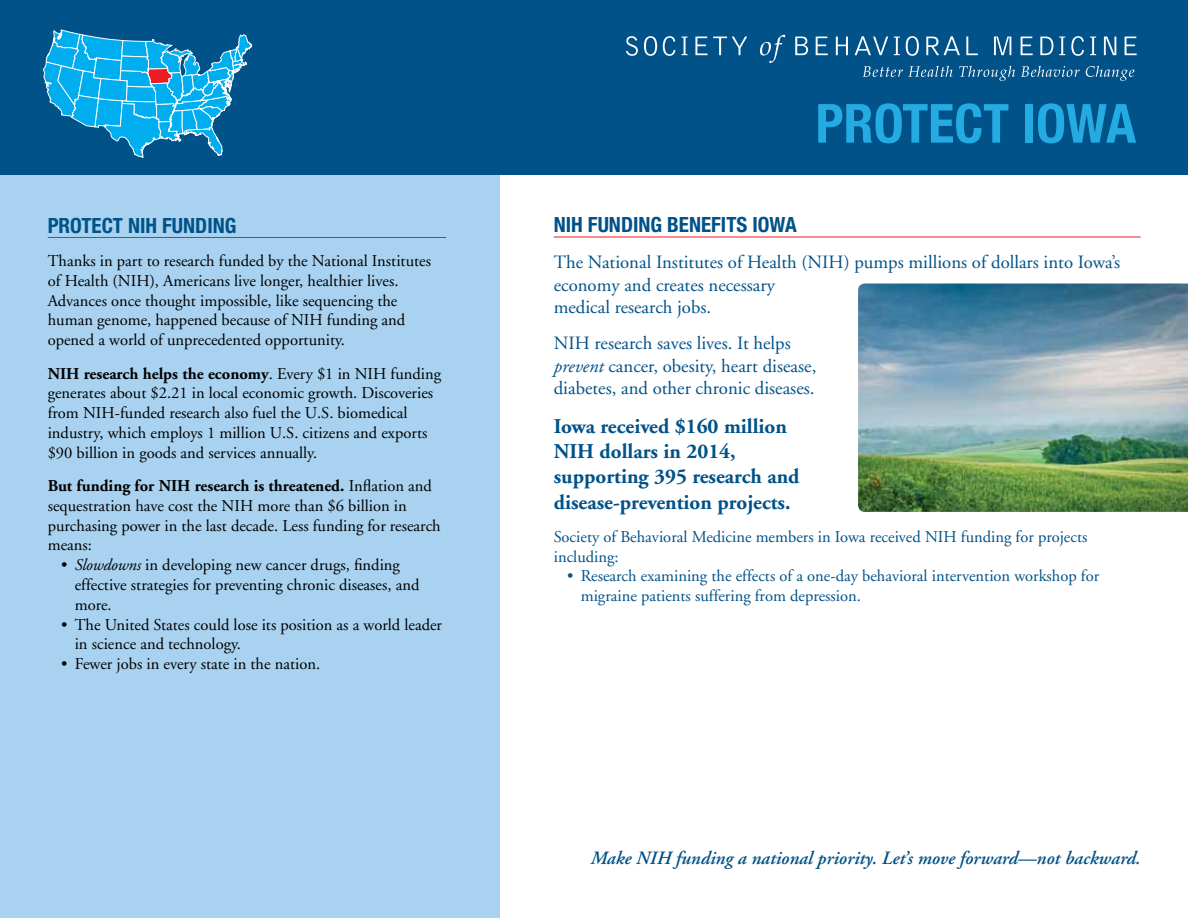
<style>
.page{position:relative;width:1188px;height:918px;background:#fff}
.page>*{position:absolute;margin:0;border:0;box-sizing:border-box;transform-origin:0 0}
.t1{font:700 condensed 54px "Helvetica Neue LT";color:#24abe2}
.t2{font:700 21px/25.2px "Adobe Garamond";color:#005288}
.t3{font:700 condensed 21px "Helvetica Neue LT";color:#005288}
.t4{font:18.75px/22.5px "Adobe Garamond";color:#005288}
.t5{font:italic 600 18.75px "Adobe Garamond";color:#005288}
.t6{font:16.5px/19.8px "Adobe Garamond";color:#000}
.t7{font:16.5px/19.8px "Adobe Garamond";color:#005288}
.s1{font-weight:700}
.s2{font-style:italic}
</style>
<div class="page">
<div style="left:0;top:56px;width:500px;height:862px;background:#a8d2f0"></div>
<div style="left:0;top:0;width:1188px;height:174px;background:#005288"></div>
<svg style="left:863px;top:66px;width:90px;height:11px"></svg>
<svg style="left:959px;top:66px;width:56px;height:15px"></svg>
<svg style="left:1021px;top:66px;width:59px;height:11px"></svg>
<svg style="left:1086px;top:66px;width:48px;height:15px"></svg>
<svg style="left:626px;top:36px;width:12px;height:20px"></svg>
<svg style="left:644px;top:36px;width:13px;height:20px"></svg>
<svg style="left:663px;top:36px;width:12px;height:20px"></svg>
<svg style="left:682px;top:37px;width:6px;height:18px"></svg>
<svg style="left:695px;top:37px;width:52px;height:18px"></svg>
<svg style="left:760px;top:35px;width:25px;height:28px"></svg>
<svg style="left:795px;top:37px;width:13px;height:18px"></svg>
<svg style="left:816px;top:37px;width:12px;height:18px"></svg>
<svg style="left:836px;top:37px;width:12px;height:18px"></svg>
<svg style="left:855px;top:36px;width:33px;height:19px"></svg>
<svg style="left:894px;top:37px;width:6px;height:18px"></svg>
<svg style="left:906px;top:36px;width:13px;height:20px"></svg>
<svg style="left:926px;top:36px;width:34px;height:19px"></svg>
<svg style="left:966px;top:37px;width:12px;height:18px"></svg>
<svg style="left:994px;top:37px;width:17px;height:18px"></svg>
<svg style="left:1021px;top:37px;width:12px;height:18px"></svg>
<svg style="left:1040px;top:37px;width:13px;height:18px"></svg>
<svg style="left:1059px;top:37px;width:6px;height:18px"></svg>
<svg style="left:1071px;top:36px;width:13px;height:20px"></svg>
<svg style="left:1090px;top:37px;width:6px;height:18px"></svg>
<svg style="left:1104px;top:37px;width:12px;height:18px"></svg>
<svg style="left:1125px;top:37px;width:12px;height:18px"></svg>
<hr style="left:48px;top:237px;width:398px;height:1px;background:#ed1d24">
<svg style="left:43px;top:29px;width:209px;height:129px"></svg>
<hr style="left:554px;top:237px;width:587px;height:1px;background:#ed1d24">
<img style="left:858px;top:284px;width:330px;height:228px">
<p class="t3" style="left:48px;top:213px;width:190px">PROTECT NIH FUNDING</p>
<p class="t6" style="left:48px;top:251px;width:385px">Thanks in part to research funded by the National Institutes of Health (NIH), Americans live longer, healthier lives.<br>Advances once thought impossible, like sequencing the human genome, happened because of NIH funding and opened a world of unprecedented opportunity.</p>
<p class="t6" style="left:48px;top:364px;width:395px"><span class="s1">NIH research helps the economy</span>. Every $1 in NIH funding generates about $2.21 in local economic growth. Discoveries from NIH-funded research also fuel the U.S. biomedical industry, which employs 1 million U.S. citizens and exports $90 billion in goods and services annually.</p>
<p class="t6" style="left:48px;top:476px;width:395px"><span class="s1">But funding for NIH research is threatened.</span> Inflation and sequestration have cost the NIH more than $6 billion in purchasing power in the last decade. Less funding for research means:</p>
<p class="t6" style="left:75px;top:556px;width:346px;text-indent:-13px">• <span class="s2">Slowdowns</span> in developing new cancer drugs, finding effective strategies for preventing chronic diseases, and more.</p>
<p class="t6" style="left:75px;top:615px;width:369px;text-indent:-13px">• The United States could lose its position as a world leader in science and technology.</p>
<p class="t6" style="left:61px;top:655px;width:260px">• Fewer jobs in every state in the nation.</p>
<h1 class="t1" style="left:816px;top:91px;width:322px">PROTECT IOWA</h1>
<p class="t3" style="left:554px;top:212px;width:244px">NIH FUNDING BENEFITS IOWA</p>
<p class="t4" style="left:554px;top:252px;width:568px">The National Institutes of Health (NIH) pumps millions of dollars into Iowa’s economy and creates necessary<br>medical research jobs.</p>
<p class="t4" style="left:554px;top:333px;width:264px">NIH research saves lives. It helps <span class="s2">prevent</span> cancer, obesity, heart disease, diabetes, and other chronic diseases.</p>
<p class="t2" style="left:554px;top:414px;width:247px">Iowa received $160 million<br>NIH dollars in 2014, supporting 395 research and disease-prevention projects.</p>
<p class="t7" style="left:554px;top:527px;width:535px">Society of Behavioral Medicine members in Iowa received NIH funding for projects including:</p>
<p class="t7" style="left:581px;top:567px;width:520px;text-indent:-13px">• Research examining the effects of a one-day behavioral intervention workshop for migraine patients suffering from depression.</p>
<p class="t5" style="left:591px;top:848px;width:552px">Make NIH funding a national priority. Let’s move forward—not backward.</p>
</div>
